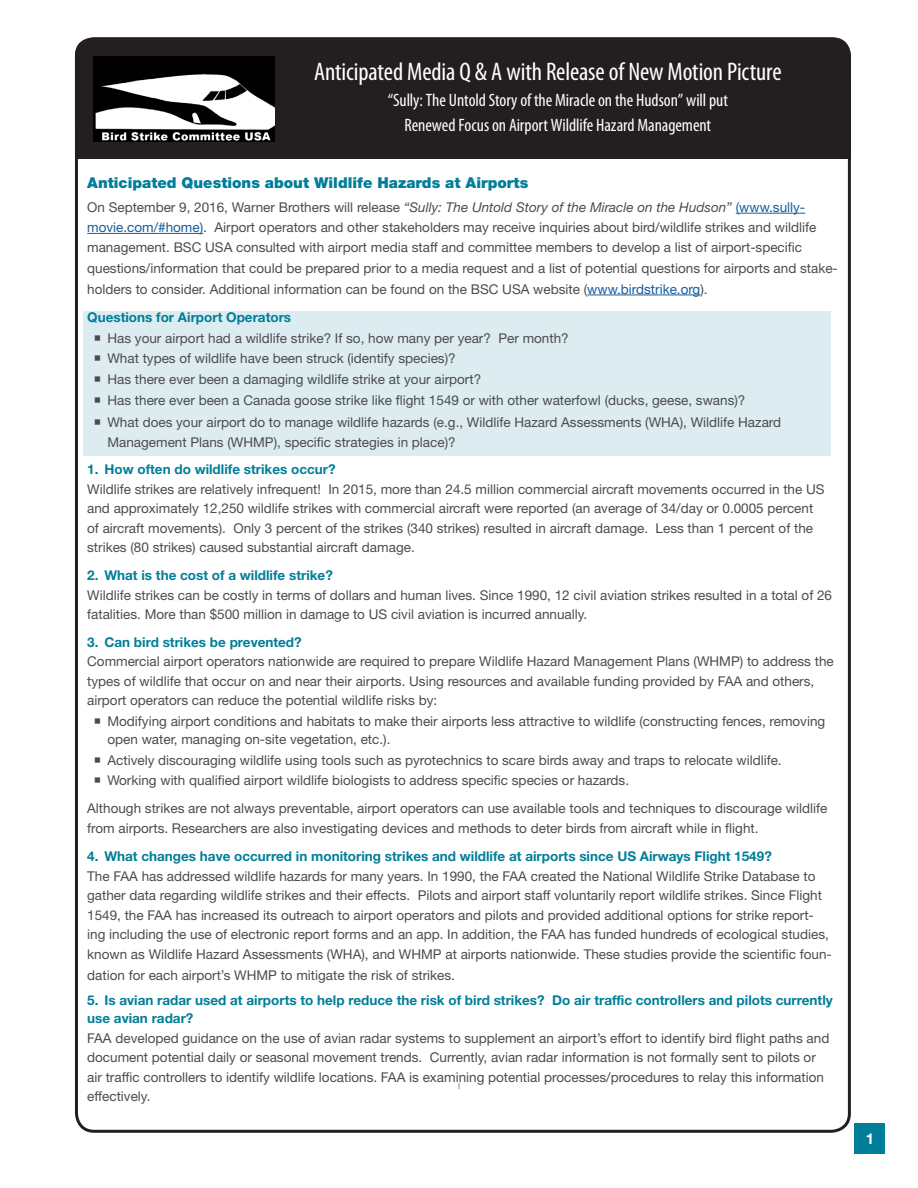
<style>
.page{position:relative;width:918px;height:1188px;background:#fff}
.page>*{position:absolute;margin:0;border:0;box-sizing:border-box;transform-origin:0 0}
.Headline{font:condensed 25.5px "Myriad Pro";letter-spacing:-.005em;color:#fff}
.Headline-2{font:condensed 18px "Myriad Pro";letter-spacing:-.005em;color:#fff}
.Body_text{font:900 15px "Helvetica Neue LT Std";color:#007e99}
.Page_number{font:700 15px "Helvetica Neue LT Std";color:#fff}
.Body_text-2{font:13.5px/19.5px "Helvetica Neue LT Std";color:#4b4c4d}
.Body_text-3{font:700 13.5px/18px "Helvetica Neue LT Std";color:#007e99}
.s1{font-style:italic}
.s2{color:#175d9e}
</style>
<div class="page">
<div style="left:75px;top:37px;width:776px;height:105px;background:#231f20;border-radius:18px"></div>
<div style="left:75px;top:74px;width:776px;height:85px;background:#231f20"></div>
<img style="left:94px;top:56px;width:180px;height:85px">
<div style="left:855px;top:1124px;width:30px;height:30px;background:#007e99"></div>
<div style="left:83px;top:312px;width:748px;height:144px;background:#dcecf1"></div>
<hr style="left:736px;top:213px;width:69px;height:1px;background:#175d9e">
<hr style="left:87px;top:233px;width:116px;height:1px;background:#175d9e">
<hr style="left:587px;top:295px;width:113px;height:1px;background:#175d9e">
<p class="Headline" style="left:314px;top:56px;width:469px">Anticipated Media Q &amp; A with Release of New Motion Picture</p>
<p class="Headline-2" style="left:388px;top:89px;width:342px">“Sully: The Untold Story of the Miracle on the Hudson” will put</p>
<p class="Headline-2" style="left:405px;top:114px;width:308px">Renewed Focus on Airport Wildlife Hazard Management</p>
<p class="Body_text" style="left:87px;top:174px;width:443px">Anticipated Questions about Wildlife Hazards at Airports</p>
<p class="Body_text-2" style="left:87px;top:197px;width:752px;line-height:20.4px">On September 9, 2016, Warner Brothers will release <span class="s1">“Sully: The Untold Story of the Miracle on the Hudson”</span> <span class="s2">(www.sully&shy;movie.com/#home)</span>. Airport operators and other stakeholders may receive inquiries about bird/wildlife strikes and wildlife management. BSC USA consulted with airport media staff and committee members to develop a list of airport-specific questions/information that could be prepared prior to a media request and a list of potential questions for airports and stake&shy;holders to consider. Additional information can be found on the BSC USA website (<span class="s2">www.birdstrike.org</span>).</p>
<p class="Body_text-3" style="left:87px;top:308px;width:205px">Questions for Airport Operators</p>
<p class="Body_text-2" style="left:107px;top:328px;width:463px">Has your airport had a wildlife strike? If so, how many per year? Per month?</p>
<p class="Body_text-2" style="left:107px;top:349px;width:350px">What types of wildlife have been struck (identify species)?</p>
<p class="Body_text-2" style="left:107px;top:369px;width:375px">Has there ever been a damaging wildlife strike at your airport?</p>
<p class="Body_text-2" style="left:107px;top:390px;width:640px">Has there ever been a Canada goose strike like flight 1549 or with other waterfowl (ducks, geese, swans)?</p>
<p class="Body_text-2" style="left:107px;top:412px;width:675px">What does your airport do to manage wildlife hazards (e.g., Wildlife Hazard Assessments (WHA), Wildlife Hazard<br>Management Plans (WHMP), specific strategies in place)?</p>
<p class="Body_text-3" style="left:87px;top:460px;width:250px">1. How often do wildlife strikes occur?</p>
<p class="Body_text-2" style="left:87px;top:479px;width:739px">Wildlife strikes are relatively infrequent! In 2015, more than 24.5 million commercial aircraft movements occurred in the US and approximately 12,250 wildlife strikes with commercial aircraft were reported (an average of 34/day or 0.0005 percent of aircraft movements). Only 3 percent of the strikes (340 strikes) resulted in aircraft damage. Less than 1 percent of the strikes (80 strikes) caused substantial aircraft damage.</p>
<p class="Body_text-3" style="left:87px;top:566px;width:247px">2. What is the cost of a wildlife strike?</p>
<p class="Body_text-2" style="left:87px;top:585px;width:746px">Wildlife strikes can be costly in terms of dollars and human lives. Since 1990, 12 civil aviation strikes resulted in a total of 26 fatalities. More than $500 million in damage to US civil aviation is incurred annually.</p>
<p class="Body_text-3" style="left:87px;top:633px;width:216px">3. Can bird strikes be prevented?</p>
<p class="Body_text-2" style="left:87px;top:652px;width:748px">Commercial airport operators nationwide are required to prepare Wildlife Hazard Management Plans (WHMP) to address the types of wildlife that occur on and near their airports. Using resources and available funding provided by FAA and others, airport operators can reduce the potential wildlife risks by:</p>
<p class="Body_text-2" style="left:107px;top:712px;width:719px;line-height:18px">Modifying airport conditions and habitats to make their airports less attractive to wildlife (constructing fences, removing open water, managing on-site vegetation, etc.).</p>
<p class="Body_text-2" style="left:107px;top:750px;width:676px">Actively discouraging wildlife using tools such as pyrotechnics to scare birds away and traps to relocate wildlife.</p>
<p class="Body_text-2" style="left:107px;top:771px;width:523px">Working with qualified airport wildlife biologists to address specific species or hazards.</p>
<p class="Body_text-2" style="left:87px;top:798px;width:742px;line-height:20.2px">Although strikes are not always preventable, airport operators can use available tools and techniques to discourage wildlife from airports. Researchers are also investigating devices and methods to deter birds from aircraft while in flight.</p>
<p class="Body_text-3" style="left:87px;top:847px;width:686px">4. What changes have occurred in monitoring strikes and wildlife at airports since US Airways Flight 1549?</p>
<p class="Body_text-2" style="left:87px;top:866px;width:746px">The FAA has addressed wildlife hazards for many years. In 1990, the FAA created the National Wildlife Strike Database to gather data regarding wildlife strikes and their effects. Pilots and airport staff voluntarily report wildlife strikes. Since Flight 1549, the FAA has increased its outreach to airport operators and pilots and provided additional options for strike report&shy;ing including the use of electronic report forms and an app. In addition, the FAA has funded hundreds of ecological studies, known as Wildlife Hazard Assessments (WHA), and WHMP at airports nationwide. These studies provide the scientific foun&shy;dation for each airport’s WHMP to mitigate the risk of strikes.</p>
<p class="Body_text-3" style="left:87px;top:991px;width:747px">5. Is avian radar used at airports to help reduce the risk of bird strikes? Do air traffic controllers and pilots currently use avian radar?</p>
<p class="Body_text-2" style="left:87px;top:1028px;width:744px">FAA developed guidance on the use of avian radar systems to supplement an airport’s effort to identify bird flight paths and document potential daily or seasonal movement trends. Currently, avian radar information is not formally sent to pilots or air traffic controllers to identify wildlife locations. FAA is examining potential processes/procedures to relay this information effectively.</p>
<p class="Page_number" style="left:866px;top:1129px;width:10px">1</p>
</div>
